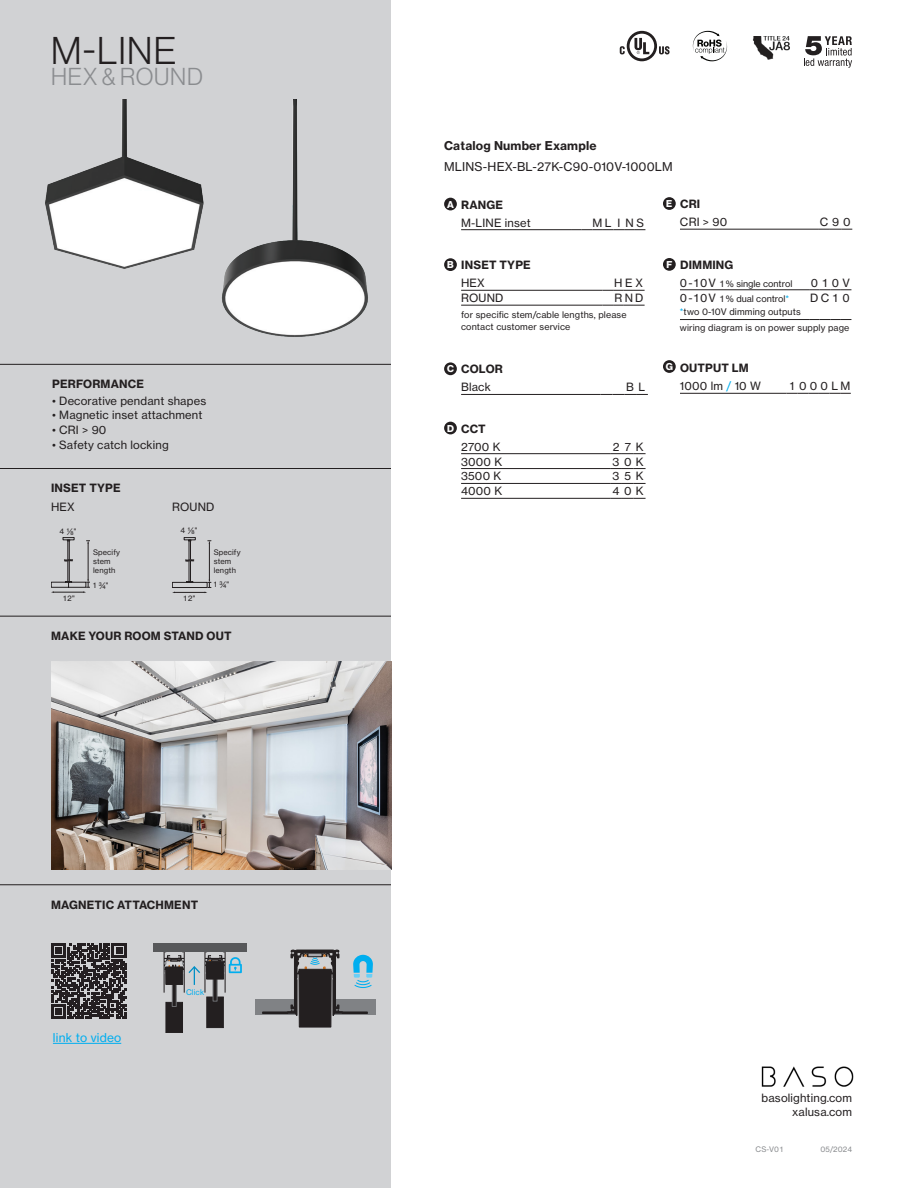
<style>
.page{position:relative;width:918px;height:1188px;background:#fff}
.page>*{position:absolute;margin:0;border:0;box-sizing:border-box;transform-origin:0 0}
.Vela_d_ind{font:37.8px "N Haas Grotesk DS Pro 45 Lt";color:#231f20}
.Vela_d_ind-2{font:24px "N Haas Grotesk DS Pro 45 Lt";letter-spacing:.03em;color:#8a8c8f}
.text{font:12px "N Haas Grotesk TX Pro 55 Rg";letter-spacing:.015em;color:#231f20}
.text-2{font:12px "N Haas Grotesk TX Pro 75 Bd";letter-spacing:.015em;color:#231f20}
.t1{font:12px "N Haas Grotesk TX Pro 55 Rg";letter-spacing:.015em;color:#00aeef}
.t2{font:11.25px "N Haas Grotesk TX Pro 55 Rg";letter-spacing:.015em;color:#231f20}
.t3{font:11.25px "N Haas Grotesk TX Pro 75 Bd";letter-spacing:.015em;color:#231f20}
.t4{font:9.75px "N Haas Grotesk DS Pro 75 Bd";color:#fff}
.t5{font:9px/12px "N Haas Grotesk TX Pro 55 Rg";letter-spacing:.015em;color:#231f20}
.t6{font:7.65px "N Haas Grotesk TX Pro 55 Rg";letter-spacing:.015em;color:#00aeef}
.t7{font:7.5px "N Haas Grotesk TX Pro 55 Rg";letter-spacing:.015em;color:#231f20}
.t8{font:7.5px "N Haas Grotesk TX Pro 55 Rg";color:#8a8c8f}
.s1{font-size:11.25px}
.s2{color:#00aeef}
</style>
<div class="page">
<div style="left:0;top:0;width:391px;height:1188px;background:#d1d2d4"></div>
<svg style="left:804px;top:36px;width:48px;height:32px"></svg>
<svg style="left:693px;top:31px;width:34px;height:30px"></svg>
<img style="left:753px;top:36px;width:37px;height:24px">
<svg style="left:620px;top:31px;width:50px;height:30px"></svg>
<img style="left:761px;top:1066px;width:93px;height:21px">
<hr style="left:461px;top:229px;width:110px;height:1px;background:#231f20">
<svg style="left:571px;top:229px;width:74px;height:1px"></svg>
<div style="left:444px;top:198px;width:13px;height:12px;background:#231f20;border-radius:50%"></div>
<hr style="left:680px;top:393px;width:107px;height:1px;background:#231f20">
<svg style="left:787px;top:393px;width:64px;height:1px"></svg>
<div style="left:663px;top:360px;width:13px;height:13px;background:#231f20;border-radius:50%"></div>
<div style="left:663px;top:258px;width:13px;height:13px;background:#231f20;border-radius:50%"></div>
<hr style="left:461px;top:290px;width:142px;height:1px;background:#231f20">
<svg style="left:603px;top:290px;width:42px;height:1px"></svg>
<hr style="left:461px;top:305px;width:142px;height:1px;background:#231f20">
<svg style="left:603px;top:305px;width:42px;height:1px"></svg>
<div style="left:444px;top:258px;width:13px;height:13px;background:#231f20;border-radius:50%"></div>
<hr style="left:680px;top:229px;width:138px;height:1px;background:#231f20">
<svg style="left:818px;top:229px;width:34px;height:1px"></svg>
<div style="left:663px;top:197px;width:13px;height:13px;background:#231f20;border-radius:50%"></div>
<hr style="left:461px;top:394px;width:140px;height:1px;background:#231f20">
<svg style="left:601px;top:394px;width:47px;height:1px"></svg>
<div style="left:444px;top:362px;width:13px;height:13px;background:#231f20;border-radius:50%"></div>
<hr style="left:680px;top:319px;width:129px;height:1px;background:#231f20">
<svg style="left:809px;top:319px;width:42px;height:1px"></svg>
<hr style="left:680px;top:290px;width:129px;height:1px;background:#231f20">
<svg style="left:809px;top:290px;width:42px;height:1px"></svg>
<hr style="left:461px;top:453px;width:149px;height:1px;background:#231f20">
<svg style="left:610px;top:453px;width:36px;height:1px"></svg>
<hr style="left:461px;top:468px;width:149px;height:1px;background:#231f20">
<svg style="left:610px;top:468px;width:36px;height:1px"></svg>
<hr style="left:461px;top:483px;width:149px;height:1px;background:#231f20">
<svg style="left:610px;top:483px;width:36px;height:1px"></svg>
<hr style="left:461px;top:498px;width:149px;height:1px;background:#231f20">
<svg style="left:610px;top:498px;width:36px;height:1px"></svg>
<div style="left:444px;top:422px;width:13px;height:12px;background:#231f20;border-radius:50%"></div>
<hr style="left:0;top:616px;width:391px;height:1px;background:#231f20">
<hr style="left:0;top:884px;width:391px;height:1px;background:#231f20">
<hr style="left:0;top:468px;width:391px;height:1px;background:#231f20">
<hr style="left:0;top:364px;width:391px;height:1px;background:#231f20">
<img style="left:45px;top:99px;width:159px;height:170px">
<img style="left:222px;top:100px;width:146px;height:237px">
<svg style="left:51px;top:943px;width:75px;height:76px"></svg>
<div style="left:255px;top:999px;width:42px;height:16px;background:#808285"></div>
<div style="left:334px;top:999px;width:42px;height:16px;background:#808285"></div>
<div style="left:299px;top:969px;width:32px;height:58px;background:#231f20"></div>
<div style="left:207px;top:997px;width:16px;height:31px;background:#231f20"></div>
<svg style="left:213px;top:993px;width:4px;height:8px"></svg>
<div style="left:166px;top:1002px;width:17px;height:31px;background:#231f20"></div>
<div style="left:153px;top:943px;width:94px;height:8px;background:#57585a"></div>
<svg style="left:172px;top:993px;width:4px;height:14px"></svg>
<svg style="left:262px;top:950px;width:111px;height:67px"></svg>
<svg style="left:164px;top:951px;width:78px;height:42px"></svg>
<hr style="left:53px;top:1043px;width:68px;height:1px;background:#00aeef">
<img style="left:51px;top:661px;width:340px;height:209px">
<svg style="left:51px;top:537px;width:39px;height:56px"></svg>
<svg style="left:172px;top:537px;width:39px;height:56px"></svg>
<p class="Vela_d_ind" style="left:51px;top:29px;width:127px">M-LINE</p>
<p class="Vela_d_ind-2" style="left:51px;top:63px;width:153px">HEX &amp; ROUND</p>
<p class="t3" style="left:52px;top:377px;width:93px">PERFORMANCE</p>
<p class="t2" style="left:52px;top:394px;width:156px">• Decorative pendant shapes</p>
<p class="t2" style="left:52px;top:408px;width:152px">• Magnetic inset attachment</p>
<p class="t2" style="left:52px;top:423px;width:56px">• CRI &gt; 90</p>
<p class="t2" style="left:52px;top:438px;width:118px">• Safety catch locking</p>
<p class="t3" style="left:51px;top:481px;width:71px">INSET TYPE</p>
<p class="t2" style="left:51px;top:500px;width:25px">HEX</p>
<p class="t2" style="left:172px;top:500px;width:44px">ROUND</p>
<p class="t7" style="left:60px;top:527px;width:18px">4 ⅛"</p>
<p class="t7" style="left:62px;top:593px;width:14px">12"</p>
<p class="t7" style="left:93px;top:548px;width:28px">Specify</p>
<p class="t7" style="left:93px;top:557px;width:19px">stem</p>
<p class="t7" style="left:93px;top:566px;width:24px">length</p>
<p class="t7" style="left:93px;top:580px;width:17px">1 ¾"</p>
<p class="t7" style="left:180px;top:526px;width:18px">4 ⅛"</p>
<p class="t7" style="left:183px;top:593px;width:14px">12"</p>
<p class="t7" style="left:214px;top:548px;width:28px">Specify</p>
<p class="t7" style="left:214px;top:557px;width:19px">stem</p>
<p class="t7" style="left:214px;top:566px;width:24px">length</p>
<p class="t7" style="left:214px;top:580px;width:17px">1 ¾"</p>
<p class="t3" style="left:51px;top:629px;width:182px">MAKE YOUR ROOM STAND OUT</p>
<p class="t3" style="left:51px;top:897px;width:149px">MAGNETIC ATTACHMENT</p>
<p class="t1" style="left:53px;top:1030px;width:70px">link to video</p>
<p class="t6" style="left:186px;top:988px;width:20px">Click</p>
<p class="text-2" style="left:444px;top:138px;width:154px">Catalog Number Example</p>
<p class="text" style="left:444px;top:159px;width:230px">MLINS-HEX-BL-27K-C90-010V-1000LM</p>
<p class="t4" style="left:447px;top:198px;width:8px">A</p>
<p class="t3" style="left:461px;top:197px;width:43px">RANGE</p>
<p class="t2" style="left:461px;top:216px;width:71px">M-LINE inset</p>
<p class="t2" style="left:593px;top:216px;width:20px">ML</p>
<p class="t2" style="left:617px;top:216px;width:28px">I NS</p>
<p class="t4" style="left:666px;top:198px;width:8px">E</p>
<p class="t3" style="left:680px;top:197px;width:22px">CRI</p>
<p class="t2" style="left:680px;top:215px;width:49px">CRI &gt; 90</p>
<p class="t2" style="left:820px;top:215px;width:33px">C 9 0</p>
<p class="t3" style="left:680px;top:258px;width:55px">DIMMING</p>
<p class="t5" style="left:680px;top:277px;width:114px"><span class="s1">0 -10 V</span> 1 % single control</p>
<p class="t2" style="left:811px;top:276px;width:41px">0 1 0 V</p>
<p class="t5" style="left:680px;top:292px;width:111px"><span class="s1">0 -10 V</span> 1 % dual control<span class="s2">*</span></p>
<p class="t2" style="left:810px;top:291px;width:41px">DC10</p>
<p class="t5" style="left:680px;top:306px;width:122px"><span class="s2">*</span>two 0-10V dimming outputs</p>
<p class="t5" style="left:680px;top:321px;width:171px">wiring diagram is on power supply page</p>
<p class="t4" style="left:447px;top:259px;width:8px">B</p>
<p class="t3" style="left:461px;top:258px;width:71px">INSET TYPE</p>
<p class="t4" style="left:666px;top:259px;width:7px">F</p>
<p class="t2" style="left:461px;top:276px;width:25px">HEX</p>
<p class="t2" style="left:614px;top:276px;width:30px">HEX</p>
<p class="t2" style="left:461px;top:291px;width:44px">ROUND</p>
<p class="t2" style="left:615px;top:291px;width:30px">RND</p>
<p class="t5" style="left:461px;top:308px;width:167px">for specific stem/cable lengths, please contact customer service</p>
<p class="t4" style="left:447px;top:363px;width:8px">C</p>
<p class="t3" style="left:461px;top:362px;width:43px">COLOR</p>
<p class="t2" style="left:461px;top:380px;width:31px">Black</p>
<p class="t2" style="left:626px;top:380px;width:21px">B L</p>
<p class="t4" style="left:447px;top:422px;width:8px">D</p>
<p class="t3" style="left:461px;top:421px;width:26px">CCT</p>
<p class="t2" style="left:461px;top:440px;width:41px">2700 K</p>
<p class="t2" style="left:613px;top:440px;width:8px">2</p>
<p class="t2" style="left:625px;top:440px;width:20px">7 K</p>
<p class="t2" style="left:461px;top:455px;width:42px">3000 K</p>
<p class="t2" style="left:613px;top:455px;width:32px">3 0 K</p>
<p class="t2" style="left:461px;top:469px;width:42px">3500 K</p>
<p class="t2" style="left:613px;top:469px;width:32px">3 5 K</p>
<p class="t2" style="left:461px;top:484px;width:43px">4000 K</p>
<p class="t2" style="left:613px;top:484px;width:32px">4 0 K</p>
<p class="t4" style="left:666px;top:361px;width:9px">G</p>
<p class="t3" style="left:680px;top:361px;width:70px">OUTPUT LM</p>
<p class="t2" style="left:680px;top:379px;width:82px">1000 lm <span class="s2">/</span> 10 W</p>
<p class="t2" style="left:790px;top:379px;width:62px">1 0 0 0 LM</p>
<p class="t2" style="left:762px;top:1091px;width:92px">basolighting.com</p>
<p class="t2" style="left:792px;top:1105px;width:61px">xalusa.com</p>
<p class="t8" style="left:756px;top:1145px;width:30px">CS-V01</p>
<p class="t8" style="left:821px;top:1145px;width:33px">05/2024</p>
</div>
